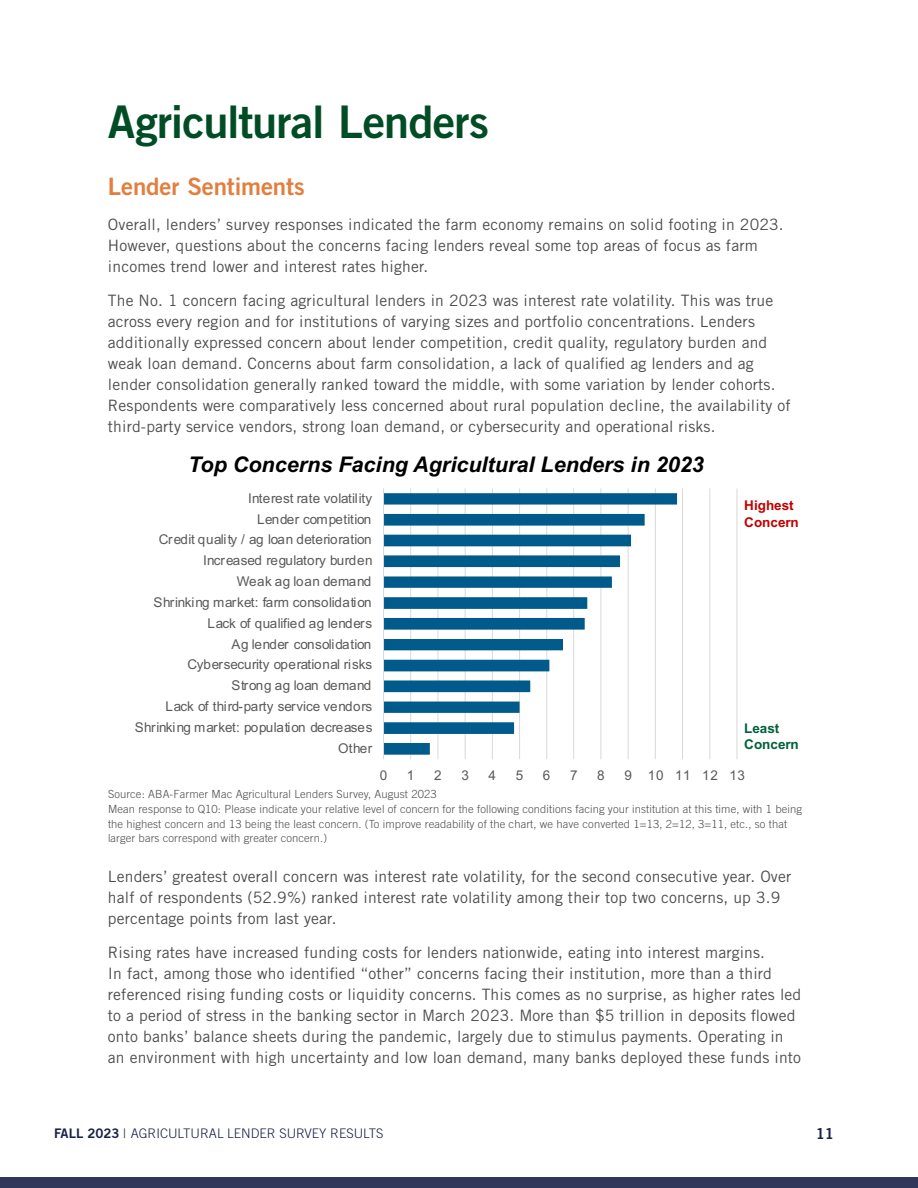
<style>
.page{position:relative;width:918px;height:1188px;background:#fff}
.page>*{position:absolute;margin:0;border:0;box-sizing:border-box;transform-origin:0 0}
.t1{font:45px "Trade Gothic LT Std Bd 2";letter-spacing:-.02em;color:#004d25}
.t2{font:24px "Trade Gothic LT Std Bd 2";letter-spacing:-.005em;color:#e27e3e}
.t3{font:italic 700 21.6px "Arial";color:#000}
.t4{font:15.75px/21px "Trade Gothic LT Std";letter-spacing:.01em;color:#4d4d4f}
.t5{font:15px "Trade Gothic LT Std Bd 2";color:#1a2148}
.t6{font:13.5px "Arial";color:#595959}
.t7{font:13.5px "Arial";letter-spacing:-.02em;color:#595959}
.t8{font:13.5px "Arial";letter-spacing:.02em;color:#595959}
.t9{font:13.5px "Arial";letter-spacing:.045em;color:#595959}
.t10{font:700 13.5px/16.2px "Arial";color:#c00000}
.t11{font:700 13.5px/16.2px "Arial";letter-spacing:-.005em;color:#00613b}
.t12{font:300 13.2px "Trade Gothic LT Std";color:#1a2148}
.t13{font:300 11.25px/15px "Trade Gothic LT Std";letter-spacing:.01em;color:#4d4d4f}
.t14{font:10.8px "Arial";letter-spacing:.005em;color:#595959}
.s1{font-family:"Trade Gothic LT Std Bd 2";font-weight:400}
</style>
<div class="page">
<div style="left:0;top:1177px;width:918px;height:11px;background:#31375a"></div>
<hr style="left:410px;top:488px;width:1px;height:271px;background:#d9d9d9">
<hr style="left:437px;top:488px;width:1px;height:271px;background:#d9d9d9">
<hr style="left:465px;top:488px;width:1px;height:271px;background:#d9d9d9">
<hr style="left:492px;top:488px;width:1px;height:271px;background:#d9d9d9">
<hr style="left:519px;top:488px;width:1px;height:271px;background:#d9d9d9">
<hr style="left:546px;top:488px;width:1px;height:271px;background:#d9d9d9">
<hr style="left:573px;top:488px;width:1px;height:271px;background:#d9d9d9">
<hr style="left:600px;top:488px;width:1px;height:271px;background:#d9d9d9">
<hr style="left:628px;top:488px;width:1px;height:271px;background:#d9d9d9">
<hr style="left:655px;top:488px;width:1px;height:271px;background:#d9d9d9">
<hr style="left:682px;top:488px;width:1px;height:271px;background:#d9d9d9">
<hr style="left:709px;top:488px;width:1px;height:271px;background:#d9d9d9">
<hr style="left:736px;top:488px;width:1px;height:271px;background:#d9d9d9">
<svg style="left:384px;top:493px;width:293px;height:262px"></svg>
<hr style="left:383px;top:488px;width:1px;height:271px;background:#d9d9d9">
<h1 class="t1" style="left:108px;top:94px;width:383px">Agricultural Lenders</h1>
<h2 class="t2" style="left:108px;top:172px;width:198px">Lender Sentiments</h2>
<p class="t4" style="left:108px;top:214px;width:677px">Overall, lenders’ survey responses indicated the farm economy remains on solid footing in 2023.<br>However, questions about the concerns facing lenders reveal some top areas of focus as farm incomes trend lower and interest rates higher.</p>
<p class="t4" style="left:108px;top:290px;width:684px">The No. 1 concern facing agricultural lenders in 2023 was interest rate volatility. This was true across every region and for institutions of varying sizes and portfolio concentrations. Lenders additionally expressed concern about lender competition, credit quality, regulatory burden and weak loan demand. Concerns about farm consolidation, a lack of qualified ag lenders and ag lender consolidation generally ranked toward the middle, with some variation by lender cohorts.<br>Respondents were comparatively less concerned about rural population decline, the availability of third-party service vendors, strong loan demand, or cybersecurity and operational risks.</p>
<h3 class="t3" style="left:188px;top:450px;width:517px">Top Concerns Facing Agricultural Lenders in 2023</h3>
<p class="t8" style="left:248px;top:489px;width:126px">Interest rate volatility</p>
<p class="t6" style="left:257px;top:510px;width:116px">Lender competition</p>
<p class="t7" style="left:159px;top:530px;width:214px">Credit quality / ag loan deterioration</p>
<p class="t6" style="left:203px;top:551px;width:171px">Increased regulatory burden</p>
<p class="t9" style="left:237px;top:572px;width:136px">Weak ag loan demand</p>
<p class="t6" style="left:154px;top:593px;width:220px">Shrinking market: farm consolidation</p>
<p class="t6" style="left:208px;top:614px;width:166px">Lack of qualified ag lenders</p>
<p class="t6" style="left:232px;top:635px;width:141px">Ag lender consolidation</p>
<p class="t6" style="left:187px;top:655px;width:186px">Cybersecurity operational risks</p>
<p class="t6" style="left:232px;top:676px;width:141px">Strong ag loan demand</p>
<p class="t6" style="left:166px;top:697px;width:208px">Lack of third-party service vendors</p>
<p class="t6" style="left:135px;top:718px;width:239px">Shrinking market: population decreases</p>
<p class="t6" style="left:338px;top:739px;width:36px">Other</p>
<p class="t10" style="left:744px;top:498px;width:56px">Highest<br>Concern</p>
<p class="t11" style="left:744px;top:721px;width:56px">Least<br>Concern</p>
<p class="t6" style="left:380px;top:766px;width:9px">0</p>
<p class="t6" style="left:407px;top:766px;width:9px">1</p>
<p class="t6" style="left:434px;top:766px;width:9px">2</p>
<p class="t6" style="left:461px;top:766px;width:9px">3</p>
<p class="t6" style="left:489px;top:766px;width:9px">4</p>
<p class="t6" style="left:516px;top:766px;width:9px">5</p>
<p class="t6" style="left:543px;top:766px;width:9px">6</p>
<p class="t6" style="left:570px;top:766px;width:9px">7</p>
<p class="t6" style="left:597px;top:766px;width:9px">8</p>
<p class="t6" style="left:624px;top:766px;width:122px">9 10 11 12 13</p>
<p class="t13" style="left:108px;top:786px;width:696px">Source: ABA-Farmer Mac Agricultural Lenders Survey, August 2023<br>Mean response to Q10: Please indicate your relative level of concern for the following conditions facing your institution at this time, with 1 being the highest concern and 13 being the least concern. (To improve readability of the chart, we have converted 1=13, 2=12, 3=11, etc., so that larger bars correspond with greater concern.)</p>
<p class="t14" style="left:198px;top:796px;width:326px">Source: ABA-Farmer Mac Agricultural Lenders Survey August 2023</p>
<p class="t4" style="left:108px;top:865px;width:685px">Lenders’ greatest overall concern was interest rate volatility, for the second consecutive year. Over half of respondents (52.9%) ranked interest rate volatility among their top two concerns, up 3.9 percentage points from last year.</p>
<p class="t4" style="left:108px;top:942px;width:695px">Rising rates have increased funding costs for lenders nationwide, eating into interest margins.<br>In fact, among those who identified “other” concerns facing their institution, more than a third referenced rising funding costs or liquidity concerns. This comes as no surprise, as higher rates led to a period of stress in the banking sector in March 2023. More than $5 trillion in deposits flowed onto banks’ balance sheets during the pandemic, largely due to stimulus payments. Operating in an environment with high uncertainty and low loan demand, many banks deployed these funds into</p>
<p class="t12" style="left:54px;top:1125px;width:331px"><span class="s1">FALL 2023</span> | AGRICULTURAL LENDER SURVEY RESULTS</p>
<p class="t5" style="left:816px;top:1124px;width:20px">11</p>
</div>
